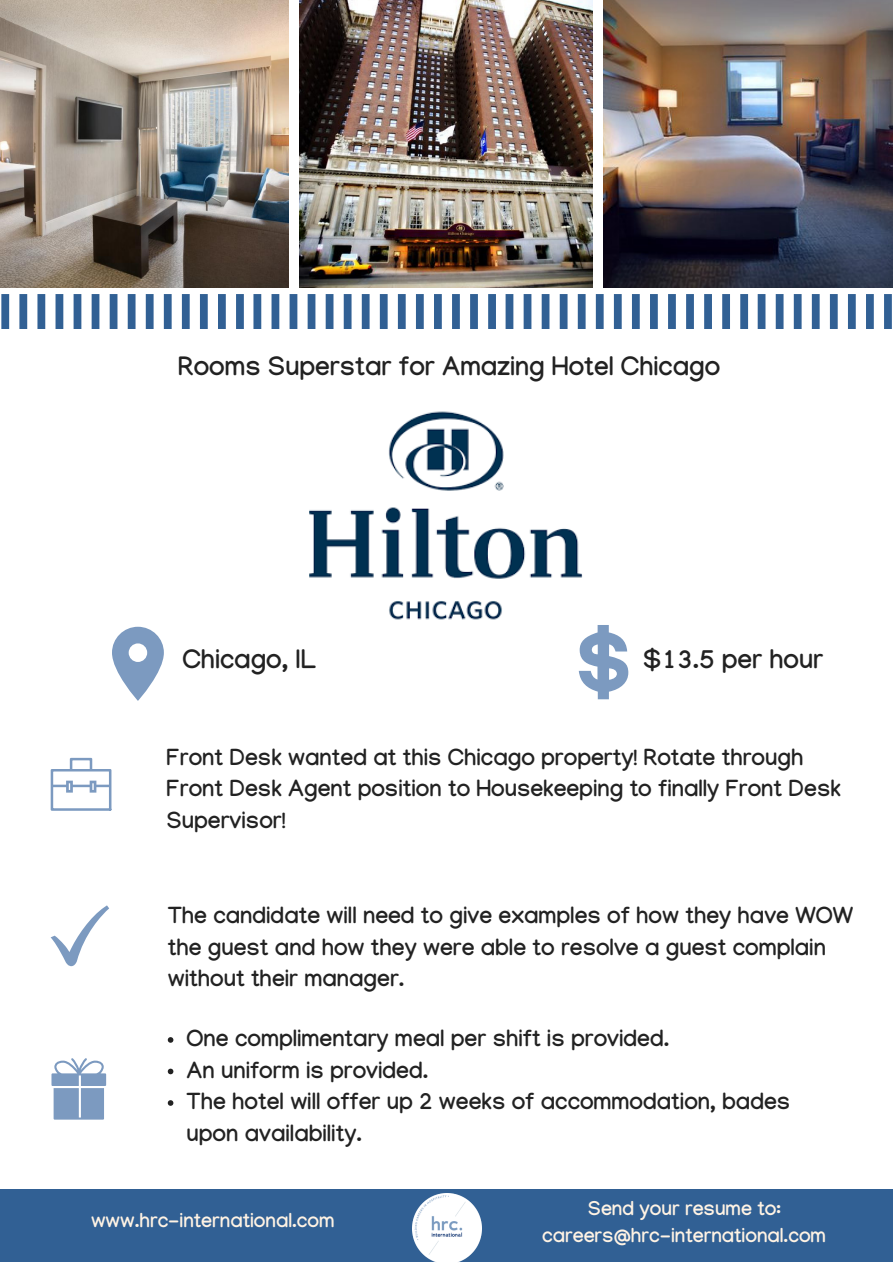
<style>
.page{position:relative;width:893px;height:1263px;background:#fff}
.page>*{position:absolute;margin:0;border:0;box-sizing:border-box;transform-origin:0 0}
.t1{font:700 26.55px "Manjari";color:#222}
.t2{font:700 23.25px/31.5px "Manjari";color:#222}
.t3{font:700 19.8px/27px "Manjari";color:#fff3e4;text-align:center}
</style>
<div class="page">
<img style="left:0;top:0;width:288px;height:287px">
<img style="left:300px;top:0;width:292px;height:287px">
<img style="left:604px;top:0;width:289px;height:287px">
<svg style="left:579px;top:625px;width:49px;height:74px"></svg>
<div style="left:0;top:1189px;width:893px;height:72px;background:#316094"></div>
<svg style="left:168px;top:1037px;width:5px;height:6px"></svg>
<svg style="left:168px;top:1069px;width:5px;height:5px"></svg>
<svg style="left:168px;top:1100px;width:5px;height:6px"></svg>
<img style="left:412px;top:1194px;width:70px;height:68px">
<svg style="left:1px;top:294px;width:243px;height:35px"></svg>
<svg style="left:253px;top:294px;width:243px;height:35px"></svg>
<svg style="left:506px;top:294px;width:242px;height:35px"></svg>
<svg style="left:758px;top:294px;width:134px;height:35px"></svg>
<svg style="left:112px;top:627px;width:52px;height:74px"></svg>
<svg style="left:51px;top:758px;width:60px;height:53px"></svg>
<svg style="left:51px;top:905px;width:58px;height:61px"></svg>
<svg style="left:51px;top:1058px;width:55px;height:61px"></svg>
<img style="left:309px;top:411px;width:274px;height:209px">
<p class="t1" style="left:178px;top:356px;width:543px">Rooms Superstar for Amazing Hotel Chicago</p>
<p class="t1" style="left:182px;top:648px;width:135px">Chicago, IL</p>
<p class="t1" style="left:643px;top:648px;width:182px">$13.5 per hour</p>
<p class="t2" style="left:167px;top:745px;width:676px">Front Desk wanted at this Chicago property! Rotate through<br>Front Desk Agent position to Housekeeping to finally Front Desk<br>Supervisor!</p>
<p class="t2" style="left:168px;top:904px;width:687px">The candidate will need to give examples of how they have WOW the guest and how they were able to resolve a guest complain without their manager.</p>
<p class="t2" style="left:187px;top:1027px;width:605px">One complimentary meal per shift is provided.<br>An uniform is provided.<br>The hotel will offer up 2 weeks of accommodation, bades upon availability.</p>
<p class="t3" style="left:91px;top:1211px;width:245px">www.hrc-international.com</p>
<p class="t3" style="left:542px;top:1198px;width:285px">Send your resume to: careers@hrc-international.com</p>
</div>
